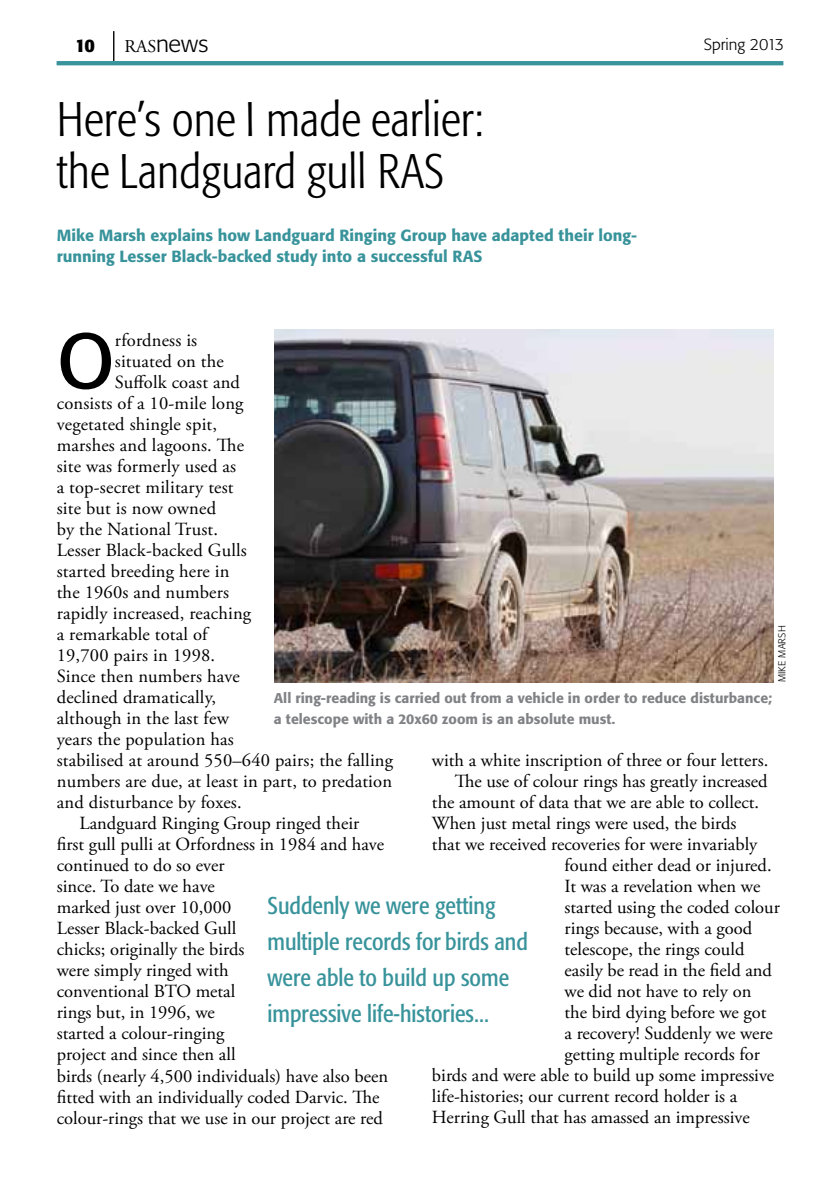
<style>
.page{position:relative;width:840px;height:1191px;background:#fff}
.page>*{position:absolute;margin:0;border:0;box-sizing:border-box;transform-origin:0 0}
.t1{font:77.4px "Formata BQ";color:#000}
.t2{font:300 condensed 48px/52px "Formata BQ";color:#000}
.t3{font:condensed 24px/36px "Formata BQ";color:#38939b}
.t4{font:300 24px "Formata BQ";color:#000}
.t5{font:18.4px "Adobe Garamond Pro";color:#000}
.t6{font:700 18px "Formata BQ";color:#000}
.t7{font:500 16px/21px "Formata BQ";color:#38939b}
.t8{font:300 16px "Formata BQ";color:#000}
.t9{font:500 14px/21px "Formata BQ";color:#808285}
.t10{font:300 10px "Formata BQ";color:#000}
.s1{font-family:"Adobe Garamond Pro";font-weight:400;font-size:18px}
</style>
<div class="page">
<hr style="left:57px;top:61px;width:725px;height:4px;background:#38939b">
<hr style="left:113px;top:31px;width:1px;height:30px;background:#000">
<img style="left:274px;top:329px;width:499px;height:353px">
<p class="t6" style="left:75px;top:35px;width:22px">10</p>
<h3 class="t4" style="left:124px;top:30px;width:85px"><span class="s1">RAS</span>news</h3>
<p class="t8" style="left:703px;top:35px;width:82px">Spring 2013</p>
<h2 class="t2" style="left:57px;top:94px;width:428px">Here’s one I made earlier: the Landguard gull RAS</h2>
<p class="t7" style="left:57px;top:225px;width:581px">Mike Marsh explains how Landguard Ringing Group have adapted their long&shy;running Lesser Black-backed study into a successful RAS</p>
<h1 class="t1" style="left:57px;top:314px;width:60px">O</h1>
<p class="t5" style="left:115px;top:329px;width:84px">rfordness is</p>
<p class="t5" style="left:115px;top:350px;width:110px">situated on the</p>
<p class="t5" style="left:115px;top:371px;width:127px">Suffolk coast and</p>
<p class="t5" style="left:57px;top:392px;width:188px">consists of a 10-mile long</p>
<p class="t5" style="left:57px;top:413px;width:162px">vegetated shingle spit,</p>
<p class="t5" style="left:57px;top:434px;width:189px">marshes and lagoons. The</p>
<p class="t5" style="left:57px;top:455px;width:181px">site was formerly used as</p>
<p class="t5" style="left:57px;top:476px;width:178px">a top-secret military test</p>
<p class="t5" style="left:57px;top:497px;width:161px">site but is now owned</p>
<p class="t5" style="left:57px;top:518px;width:163px">by the National Trust.</p>
<p class="t5" style="left:57px;top:539px;width:191px">Lesser Black-backed Gulls</p>
<p class="t5" style="left:57px;top:560px;width:174px">started breeding here in</p>
<p class="t5" style="left:57px;top:581px;width:174px">the 1960s and numbers</p>
<p class="t5" style="left:57px;top:602px;width:196px">rapidly increased, reaching</p>
<p class="t5" style="left:57px;top:623px;width:152px">a remarkable total of</p>
<p class="t5" style="left:57px;top:644px;width:160px">19,700 pairs in 1998.</p>
<p class="t5" style="left:57px;top:665px;width:184px">Since then numbers have</p>
<p class="t5" style="left:57px;top:686px;width:161px">declined dramatically,</p>
<p class="t5" style="left:57px;top:707px;width:173px">although in the last few</p>
<p class="t5" style="left:57px;top:728px;width:178px">years the population has</p>
<p class="t5" style="left:57px;top:749px;width:338px">stabilised at around 550–640 pairs; the falling</p>
<p class="t5" style="left:57px;top:770px;width:336px">numbers are due, at least in part, to predation</p>
<p class="t5" style="left:57px;top:791px;width:186px">and disturbance by foxes.</p>
<p class="t5" style="left:79px;top:812px;width:281px">Landguard Ringing Group ringed their</p>
<p class="t5" style="left:57px;top:833px;width:329px">first gull pulli at Orfordness in 1984 and have</p>
<p class="t5" style="left:57px;top:854px;width:169px">continued to do so ever</p>
<p class="t5" style="left:57px;top:875px;width:159px">since. To date we have</p>
<p class="t5" style="left:57px;top:896px;width:176px">marked just over 10,000</p>
<p class="t5" style="left:57px;top:917px;width:181px">Lesser Black-backed Gull</p>
<p class="t5" style="left:57px;top:938px;width:189px">chicks; originally the birds</p>
<p class="t5" style="left:57px;top:959px;width:173px">were simply ringed with</p>
<p class="t5" style="left:57px;top:980px;width:180px">conventional BTO metal</p>
<p class="t5" style="left:57px;top:1001px;width:159px">rings but, in 1996, we</p>
<p class="t5" style="left:57px;top:1022px;width:169px">started a colour-ringing</p>
<p class="t5" style="left:57px;top:1043px;width:180px">project and since then all</p>
<p class="t5" style="left:57px;top:1064px;width:332px">birds (nearly 4,500 individuals) have also been</p>
<p class="t5" style="left:57px;top:1085px;width:324px">fitted with an individually coded Darvic. The</p>
<p class="t5" style="left:57px;top:1106px;width:327px">colour-rings that we use in our project are red</p>
<p class="t10" style="left:775px;top:682px;width:58px;rotate:-90deg">mike marsh</p>
<p class="t9" style="left:274px;top:688px;width:499px">All ring-reading is carried out from a vehicle in order to reduce disturbance; a telescope with a 20x60 zoom is an absolute must.</p>
<p class="t5" style="left:432px;top:749px;width:337px">with a white inscription of three or four letters.</p>
<p class="t5" style="left:454px;top:770px;width:314px">The use of colour rings has greatly increased</p>
<p class="t5" style="left:432px;top:791px;width:328px">the amount of data that we are able to collect.</p>
<p class="t5" style="left:432px;top:812px;width:306px">When just metal rings were used, the birds</p>
<p class="t5" style="left:432px;top:833px;width:327px">that we received recoveries for were invariably</p>
<p class="t5" style="left:564px;top:854px;width:208px">found either dead or injured.</p>
<p class="t5" style="left:564px;top:875px;width:197px">It was a revelation when we</p>
<p class="t5" style="left:564px;top:896px;width:217px">started using the coded colour</p>
<p class="t5" style="left:564px;top:917px;width:189px">rings because, with a good</p>
<p class="t5" style="left:564px;top:938px;width:181px">telescope, the rings could</p>
<p class="t5" style="left:564px;top:959px;width:209px">easily be read in the field and</p>
<p class="t5" style="left:564px;top:980px;width:188px">we did not have to rely on</p>
<p class="t5" style="left:564px;top:1001px;width:203px">the bird dying before we got</p>
<p class="t5" style="left:564px;top:1022px;width:209px">a recovery! Suddenly we were</p>
<p class="t5" style="left:564px;top:1043px;width:197px">getting multiple records for</p>
<p class="t5" style="left:432px;top:1064px;width:343px">birds and were able to build up some impressive</p>
<p class="t5" style="left:432px;top:1085px;width:306px">life-histories; our current record holder is a</p>
<p class="t5" style="left:432px;top:1106px;width:319px">Herring Gull that has amassed an impressive</p>
<h3 class="t3" style="left:267px;top:887px;width:262px">Suddenly we were getting multiple records for birds and were able to build up some impressive life-histories...</h3>
</div>
